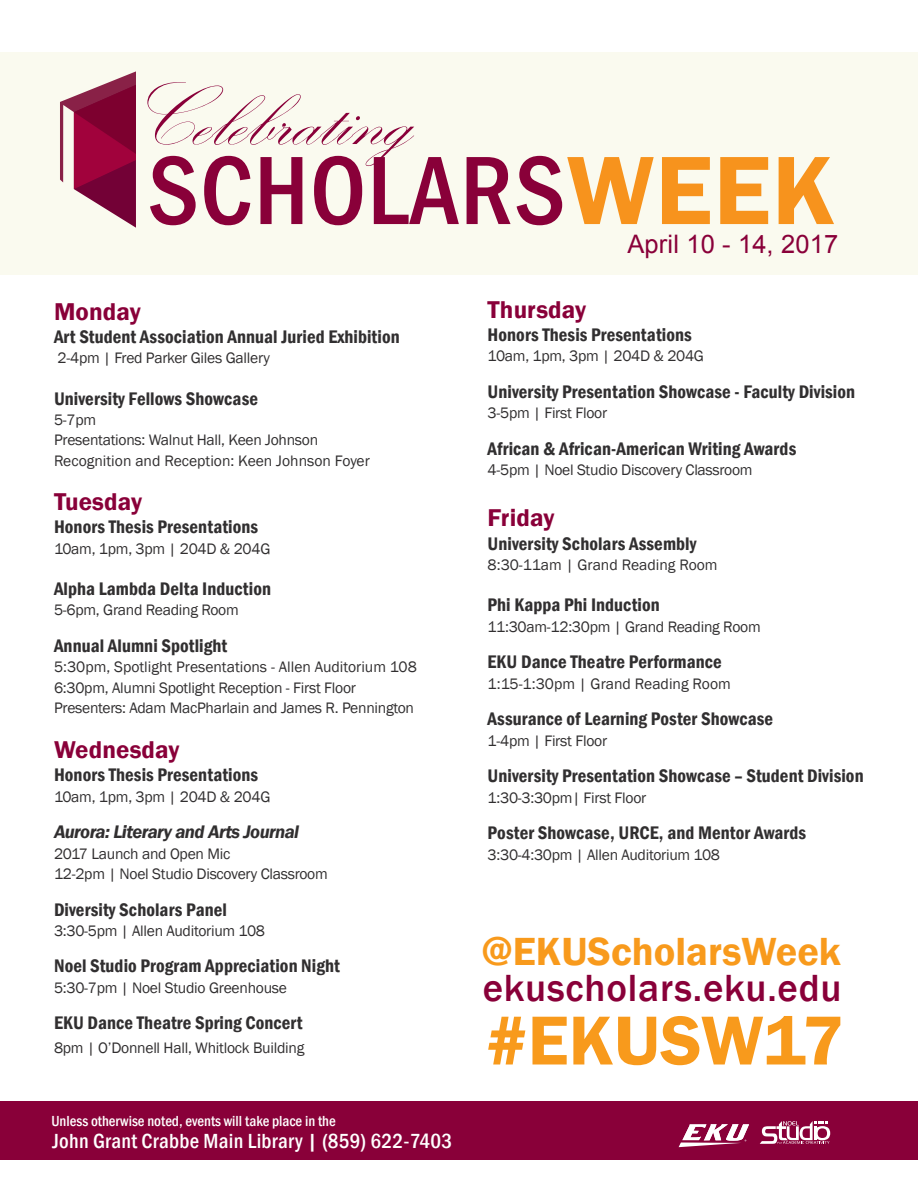
<style>
.page{position:relative;width:918px;height:1188px;background:#fff}
.page>*{position:absolute;margin:0;border:0;box-sizing:border-box;transform-origin:0 0}
.t1{font:500 condensed 100.5px "Franklin Gothic";letter-spacing:.01em;color:#890039}
.t2{font:91.5px "Kunstler Script";letter-spacing:-.01em;color:#890039}
.t3{font:600 71.7px "Franklin Gothic";color:#f89a1c}
.t4{font:600 40.35px "Franklin Gothic";color:#f89a1c}
.t5{font:500 39px "Franklin Gothic";letter-spacing:.02em;color:#890039}
.t6{font:25.5px "Arial";letter-spacing:.005em;color:#890039}
.t7{font:600 24.9px "Franklin Gothic";letter-spacing:.005em;color:#890039}
.t8{font:500 condensed 21px "Franklin Gothic";letter-spacing:.015em;color:#fff}
.t9{font:600 condensed 18.75px "Franklin Gothic";letter-spacing:.005em;color:#312f30}
.t10{font:italic 600 18.75px "Franklin Gothic";letter-spacing:-.035em;color:#312f30}
.t11{font:15.6px/20.2px "Franklin Gothic";letter-spacing:-.015em;color:#312f30}
.t12{font:500 condensed 15px "Franklin Gothic";color:#fff}
.s1{font-weight:600;font-stretch:normal;color:#f7931d}
</style>
<div class="page">
<div style="left:0;top:53px;width:918px;height:222px;background:#fafaef"></div>
<div style="left:0;top:1101px;width:918px;height:59px;background:#890039"></div>
<svg style="left:60px;top:71px;width:76px;height:157px"></svg>
<svg style="left:760px;top:1121px;width:70px;height:23px"></svg>
<svg style="left:679px;top:1124px;width:70px;height:23px"></svg>
<h2 class="t2" style="left:122px;top:68px;width:291px">Celebrating</h2>
<h1 class="t1" style="left:148px;top:125px;width:689px">SCHOLARS<span class="s1">WEEK</span></h1>
<h3 class="t6" style="left:628px;top:227px;width:212px">April 10 - 14, 2017</h3>
<h3 class="t7" style="left:54px;top:296px;width:88px">Monday</h3>
<p class="t9" style="left:54px;top:324px;width:347px">Art Student Association Annual Juried Exhibition</p>
<p class="t11" style="left:58px;top:348px;width:214px">2-4pm | Fred Parker Giles Gallery</p>
<p class="t9" style="left:54px;top:386px;width:206px">University Fellows Showcase</p>
<p class="t11" style="left:54px;top:410px;width:317px">5-7pm<br>Presentations: Walnut Hall, Keen Johnson<br>Recognition and Reception: Keen Johnson Foyer</p>
<h3 class="t7" style="left:54px;top:486px;width:90px">Tuesday</h3>
<p class="t9" style="left:54px;top:515px;width:206px">Honors Thesis Presentations</p>
<p class="t11" style="left:54px;top:539px;width:218px">10am, 1pm, 3pm | 204D &amp; 204G</p>
<p class="t9" style="left:54px;top:576px;width:219px">Alpha Lambda Delta Induction</p>
<p class="t11" style="left:54px;top:600px;width:186px">5-6pm, Grand Reading Room</p>
<p class="t9" style="left:54px;top:633px;width:175px">Annual Alumni Spotlight</p>
<p class="t11" style="left:54px;top:657px;width:364px">5:30pm, Spotlight Presentations - Allen Auditorium 108<br>6:30pm, Alumni Spotlight Reception - First Floor<br>Presenters: Adam MacPharlain and James R. Pennington</p>
<h3 class="t7" style="left:54px;top:734px;width:127px">Wednesday</h3>
<p class="t9" style="left:54px;top:763px;width:206px">Honors Thesis Presentations</p>
<p class="t11" style="left:54px;top:787px;width:218px">10am, 1pm, 3pm | 204D &amp; 204G</p>
<p class="t10" style="left:54px;top:820px;width:247px">Aurora: Literary and Arts Journal</p>
<p class="t11" style="left:54px;top:844px;width:275px">2017 Launch and Open Mic<br>12-2pm | Noel Studio Discovery Classroom</p>
<p class="t9" style="left:54px;top:897px;width:174px">Diversity Scholars Panel</p>
<p class="t11" style="left:54px;top:921px;width:213px">3:30-5pm | Allen Auditorium 108</p>
<p class="t9" style="left:54px;top:954px;width:287px">Noel Studio Program Appreciation Night</p>
<p class="t11" style="left:54px;top:978px;width:234px">5:30-7pm | Noel Studio Greenhouse</p>
<p class="t9" style="left:54px;top:1011px;width:250px">EKU Dance Theatre Spring Concert</p>
<p class="t11" style="left:54px;top:1038px;width:252px">8pm | O’Donnell Hall, Whitlock Building</p>
<p class="t12" style="left:51px;top:1111px;width:286px">Unless otherwise noted, events will take place in the</p>
<h3 class="t8" style="left:52px;top:1127px;width:401px">John Grant Crabbe Main Library | (859) 622-7403</h3>
<h3 class="t7" style="left:488px;top:294px;width:100px">Thursday</h3>
<p class="t9" style="left:488px;top:322px;width:206px">Honors Thesis Presentations</p>
<p class="t11" style="left:488px;top:346px;width:218px">10am, 1pm, 3pm | 204D &amp; 204G</p>
<p class="t9" style="left:488px;top:379px;width:369px">University Presentation Showcase - Faculty Division</p>
<p class="t11" style="left:488px;top:403px;width:121px">3-5pm | First Floor</p>
<p class="t9" style="left:488px;top:436px;width:310px">African &amp; African-American Writing Awards</p>
<p class="t11" style="left:488px;top:460px;width:266px">4-5pm | Noel Studio Discovery Classroom</p>
<h3 class="t7" style="left:488px;top:503px;width:68px">Friday</h3>
<p class="t9" style="left:488px;top:531px;width:210px">University Scholars Assembly</p>
<p class="t11" style="left:488px;top:555px;width:232px">8:30-11am | Grand Reading Room</p>
<p class="t9" style="left:488px;top:593px;width:174px">Phi Kappa Phi Induction</p>
<p class="t11" style="left:488px;top:617px;width:275px">11:30am-12:30pm | Grand Reading Room</p>
<p class="t9" style="left:488px;top:650px;width:236px">EKU Dance Theatre Performance</p>
<p class="t11" style="left:488px;top:674px;width:245px">1:15-1:30pm | Grand Reading Room</p>
<p class="t9" style="left:488px;top:707px;width:287px">Assurance of Learning Poster Showcase</p>
<p class="t11" style="left:488px;top:731px;width:121px">1-4pm | First Floor</p>
<p class="t9" style="left:488px;top:764px;width:377px">University Presentation Showcase – Student Division</p>
<p class="t11" style="left:488px;top:788px;width:160px">1:30-3:30pm| First Floor</p>
<p class="t9" style="left:488px;top:821px;width:320px">Poster Showcase, URCE, and Mentor Awards</p>
<p class="t11" style="left:488px;top:845px;width:234px">3:30-4:30pm | Allen Auditorium 108</p>
<h3 class="t4" style="left:482px;top:927px;width:361px">@EKUScholarsWeek</h3>
<h3 class="t5" style="left:483px;top:964px;width:360px">ekuscholars.eku.edu</h3>
<h3 class="t3" style="left:486px;top:996px;width:360px">#EKUSW17</h3>
</div>
